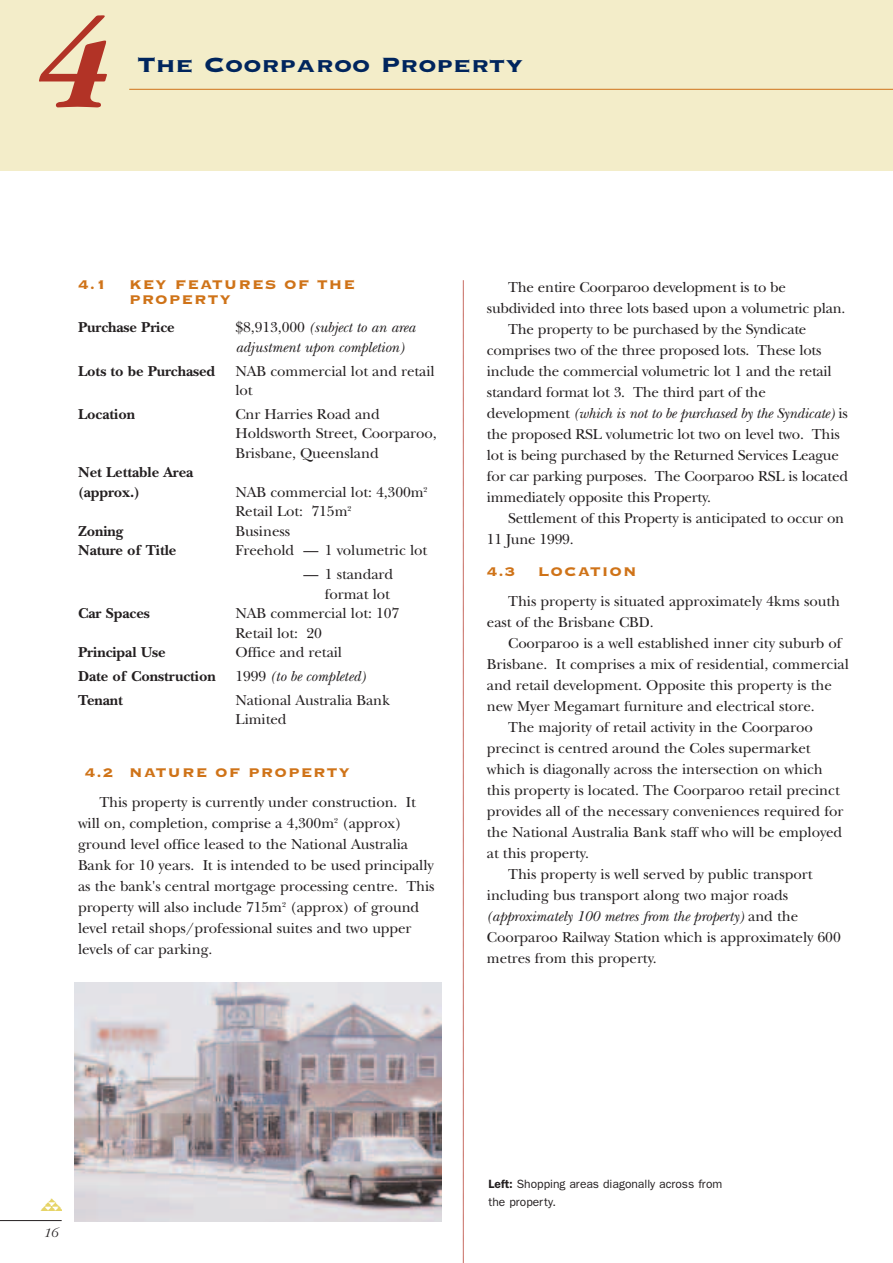
<style>
.page{position:relative;width:893px;height:1263px;background:#fff}
.page>*{position:absolute;margin:0;border:0;box-sizing:border-box;transform-origin:0 0}
.t1{font:italic 700 136.5px "Garamond";color:#b23326}
.t2{font:27px "Copperplate Thirty Three BC";color:#00255d;scale:1.1 1}
.t3{font:16.5px/15px "Copperplate Thirty Three BC";letter-spacing:.06em;color:#cf7318;scale:1.05 1}
.t4{font:15px/21px "New Baskerville";letter-spacing:-.005em;color:#231f20}
.t5{font:italic 15px/19.5px "New Baskerville";letter-spacing:-.005em;color:#231f20}
.t6{font:700 15px/19.5px "New Baskerville";letter-spacing:-.005em;color:#231f20}
.t7{font:italic 300 13.5px "Garamond";color:#231f20}
.t8{font:12px/18px "Franklin Gothic";color:#231f20}
.s1{font-style:normal}
.s2{font-weight:600}
</style>
<div class="page">
<div style="left:0;top:0;width:892px;height:170px;background:#f3edc9"></div>
<hr style="left:129px;top:89px;width:763px;height:1px;background:#cf7318">
<img style="left:41px;top:1198px;width:21px;height:13px">
<hr style="left:0;top:1220px;width:62px;height:1px;background:#231f20">
<svg style="left:463px;top:281px;width:1px;height:982px"></svg>
<img style="left:74px;top:983px;width:367px;height:238px">
<h1 class="t1" style="left:43px;top:15px;width:78px">4</h1>
<h2 class="t2" style="left:138px;top:47px;width:352px">The Coorparoo Property</h2>
<p class="t3" style="left:78px;top:276px;width:29px">4.1</p>
<p class="t3" style="left:129px;top:276px;width:217px">KEY FEATURES OF THE<br>PROPERTY</p>
<p class="t6" style="left:78px;top:320px;width:98px">Purchase Price</p>
<p class="t5" style="left:235px;top:320px;width:181px"><span class="s1">$8,913,000</span> (subject to an area adjustment upon completion)</p>
<p class="t6" style="left:78px;top:363px;width:139px">Lots to be Purchased</p>
<p class="t4" style="left:235px;top:363px;width:201px;line-height:19.5px">NAB commercial lot and retail lot</p>
<p class="t6" style="left:78px;top:406px;width:59px">Location</p>
<p class="t4" style="left:235px;top:406px;width:203px;line-height:19.5px">Cnr Harries Road and<br>Holdsworth Street, Coorparoo,<br>Brisbane, Queensland</p>
<p class="t6" style="left:78px;top:465px;width:117px">Net Lettable Area (approx.)</p>
<p class="t4" style="left:235px;top:484px;width:193px;line-height:19.5px">NAB commercial lot: 4,300m<sup>2<br></sup>Retail Lot: 715m<sup>2</sup></p>
<p class="t6" style="left:78px;top:523px;width:47px">Zoning</p>
<p class="t4" style="left:235px;top:522px;width:56px">Business</p>
<p class="t6" style="left:78px;top:543px;width:100px">Nature of Title</p>
<p class="t4" style="left:235px;top:542px;width:193px">Freehold — 1 volumetric lot</p>
<p class="t4" style="left:303px;top:566px;width:91px;line-height:19.5px;text-align:right">— 1 standard format lot</p>
<p class="t6" style="left:78px;top:605px;width:73px">Car Spaces</p>
<p class="t4" style="left:235px;top:605px;width:165px;line-height:19.5px">NAB commercial lot: 107<br>Retail lot: 20</p>
<p class="t6" style="left:78px;top:644px;width:89px">Principal Use</p>
<p class="t4" style="left:235px;top:644px;width:108px">Office and retail</p>
<p class="t6" style="left:78px;top:668px;width:139px">Date of Construction</p>
<p class="t5" style="left:235px;top:668px;width:131px"><span class="s1">1999</span> (to be completed)</p>
<p class="t6" style="left:78px;top:692px;width:46px">Tenant</p>
<p class="t4" style="left:235px;top:692px;width:156px;line-height:19.5px">National Australia Bank<br>Limited</p>
<p class="t3" style="left:85px;top:764px;width:254px">4.2 NATURE OF PROPERTY</p>
<p class="t4" style="left:78px;top:793px;width:358px;text-indent:21px">This property is currently under construction. It will on, completion, comprise a 4,300m<sup>2</sup> (approx) ground level office leased to the National Australia Bank for 10 years. It is intended to be used principally as the bank's central mortgage processing centre. This property will also include 715m<sup>2</sup> (approx) of ground level retail shops/professional suites and two upper levels of car parking.</p>
<p class="t4" style="left:508px;top:279px;width:279px">The entire Coorparoo development is to be</p>
<p class="t4" style="left:487px;top:300px;width:360px">subdivided into three lots based upon a volumetric plan.</p>
<p class="t4" style="left:508px;top:321px;width:300px">The property to be purchased by the Syndicate</p>
<p class="t4" style="left:487px;top:342px;width:336px">comprises two of the three proposed lots. These lots</p>
<p class="t4" style="left:487px;top:363px;width:346px">include the commercial volumetric lot 1 and the retail</p>
<p class="t4" style="left:487px;top:384px;width:280px">standard format lot 3. The third part of the</p>
<p class="t5" style="left:487px;top:406px;width:362px"><span class="s1">development</span> (which is not to be purchased by the Syndicate) <span class="s1">is</span></p>
<p class="t4" style="left:487px;top:426px;width:354px">the proposed RSL volumetric lot two on level two. This</p>
<p class="t4" style="left:487px;top:447px;width:353px">lot is being purchased by the Returned Services League</p>
<p class="t4" style="left:487px;top:468px;width:362px">for car parking purposes. The Coorparoo RSL is located</p>
<p class="t4" style="left:487px;top:489px;width:225px">immediately opposite this Property.</p>
<p class="t4" style="left:508px;top:510px;width:337px">Settlement of this Property is anticipated to occur on</p>
<p class="t4" style="left:487px;top:531px;width:88px">11 June 1999.</p>
<p class="t3" style="left:487px;top:563px;width:29px">4.3</p>
<p class="t3" style="left:538px;top:563px;width:95px">LOCATION</p>
<p class="t4" style="left:487px;top:592px;width:354px;text-indent:21px">This property is situated approximately 4kms south east of the Brisbane CBD.</p>
<p class="t4" style="left:508px;top:634px;width:335px">Coorparoo is a well established inner city suburb of</p>
<p class="t4" style="left:487px;top:655px;width:363px">Brisbane. It comprises a mix of residential, commercial</p>
<p class="t4" style="left:487px;top:676px;width:346px">and retail development. Opposite this property is the</p>
<p class="t4" style="left:487px;top:697px;width:329px">new Myer Megamart furniture and electrical store.</p>
<p class="t4" style="left:508px;top:718px;width:306px">The majority of retail activity in the Coorparoo</p>
<p class="t4" style="left:487px;top:739px;width:325px">precinct is centred around the Coles supermarket</p>
<p class="t4" style="left:487px;top:760px;width:337px">which is diagonally across the intersection on which</p>
<p class="t4" style="left:487px;top:781px;width:354px">this property is located. The Coorparoo retail precinct</p>
<p class="t4" style="left:487px;top:802px;width:358px">provides all of the necessary conveniences required for</p>
<p class="t4" style="left:487px;top:823px;width:357px">the National Australia Bank staff who will be employed</p>
<p class="t4" style="left:487px;top:844px;width:103px">at this property.</p>
<p class="t4" style="left:508px;top:865px;width:306px">This property is well served by public transport</p>
<p class="t4" style="left:487px;top:886px;width:303px">including bus transport along two major roads</p>
<p class="t5" style="left:487px;top:908px;width:313px">(approximately 100 metres from the property) <span class="s1">and the</span></p>
<p class="t4" style="left:487px;top:928px;width:355px">Coorparoo Railway Station which is approximately 600</p>
<p class="t4" style="left:487px;top:949px;width:171px">metres from this property.</p>
<p class="t7" style="left:43px;top:1228px;width:16px">16</p>
<p class="t8" style="left:488px;top:1176px;width:235px"><span class="s2">Left:</span> Shopping areas diagonally across from the property.</p>
</div>
